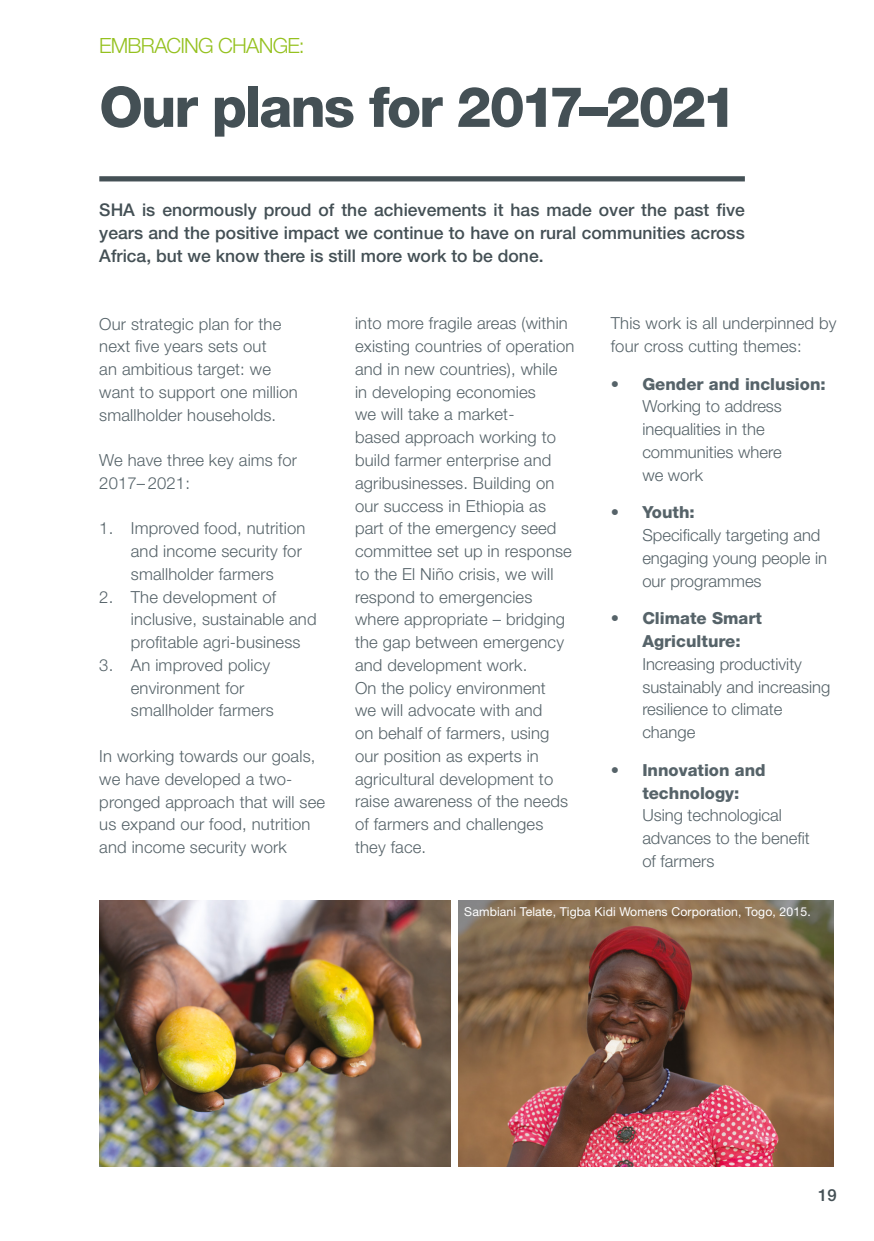
<style>
.page{position:relative;width:874px;height:1241px;background:#fff}
.page>*{position:absolute;margin:0;border:0;box-sizing:border-box;transform-origin:0 0}
.t1{font:800 56px "Helvetica Neue LT Std";letter-spacing:-.04em;color:#445055}
.t2{font:300 21px "Helvetica Neue LT Std";letter-spacing:-.04em;color:#95c11f}
.t3{font:500 17.5px/22.8px "Helvetica Neue LT Std";color:#445055;text-align:justify}
.t4{font:300 16.62px/22.8px "Helvetica Neue LT Std";letter-spacing:.01em;color:#566369}
.t5{font:800 16.62px/22.8px "Helvetica Neue LT Std";color:#566369}
.t6{font:500 16.62px "Helvetica Neue LT Std";color:#445055}
.t7{font:12.25px "Helvetica Neue LT Std";letter-spacing:.01em;color:#fff}
</style>
<div class="page">
<img style="left:99px;top:900px;width:351px;height:265px">
<img style="left:458px;top:900px;width:375px;height:266px">
<div style="left:99px;top:176px;width:645px;height:5px;background:#445055"></div>
<p class="t2" style="left:99px;top:33px;width:207px">EMBRACING CHANGE:</p>
<h1 class="t1" style="left:99px;top:74px;width:639px">Our plans for 2017–2021</h1>
<p class="t3" style="left:99px;top:198px;width:646px">SHA is enormously proud of the achievements it has made over the past five years and the positive impact we continue to have on rural communities across Africa, but we know there is still more work to be done.</p>
<p class="t4" style="left:99px;top:312px;width:200px">Our strategic plan for the next five years sets out<br>an ambitious target: we want to support one million smallholder households.</p>
<p class="t4" style="left:99px;top:448px;width:199px">We have three key aims for<br>2017– 2021:</p>
<p class="t4" style="left:131px;top:516px;width:176px;text-indent:-32px">1. Improved food, nutrition and income security for smallholder farmers</p>
<p class="t4" style="left:131px;top:585px;width:187px;text-indent:-32px">2. The development of inclusive, sustainable and profitable agri-business</p>
<p class="t4" style="left:131px;top:653px;width:144px;text-indent:-32px">3. An improved policy environment for smallholder farmers</p>
<p class="t4" style="left:99px;top:744px;width:227px">In working towards our goals, we have developed a two&shy;pronged approach that will see us expand our food, nutrition and income security work</p>
<p class="t4" style="left:355px;top:312px;width:221px">into more fragile areas (within existing countries of operation and in new countries), while<br>in developing economies<br>we will take a market-<br>based approach working to build farmer enterprise and agribusinesses. Building on our success in Ethiopia as part of the emergency seed committee set up in response to the El Niño crisis, we will respond to emergencies where appropriate – bridging the gap between emergency and development work.<br>On the policy environment<br>we will advocate with and<br>on behalf of farmers, using our position as experts in agricultural development to raise awareness of the needs of farmers and challenges they face.</p>
<p class="t4" style="left:610px;top:311px;width:227px">This work is all underpinned by four cross cutting themes:</p>
<p class="t5" style="left:610px;top:372px;width:216px">• Gender and inclusion:</p>
<p class="t4" style="left:642px;top:395px;width:141px">Working to address inequalities in the communities where we work</p>
<p class="t5" style="left:610px;top:501px;width:85px">• Youth:</p>
<p class="t4" style="left:642px;top:523px;width:186px">Specifically targeting and engaging young people in our programmes</p>
<p class="t5" style="left:642px;top:607px;width:121px;text-indent:-32px">• Climate Smart<br>Agriculture:</p>
<p class="t4" style="left:642px;top:652px;width:189px">Increasing productivity sustainably and increasing resilience to climate change</p>
<p class="t5" style="left:610px;top:758px;width:156px;text-align:center">• Innovation and technology:</p>
<p class="t4" style="left:642px;top:803px;width:169px">Using technological advances to the benefit of farmers</p>
<p class="t7" style="left:464px;top:904px;width:348px">Sambiani Telate, Tigba Kidi Womens Corporation, Togo, 2015.</p>
<p class="t6" style="left:817px;top:1185px;width:20px">19</p>
</div>
